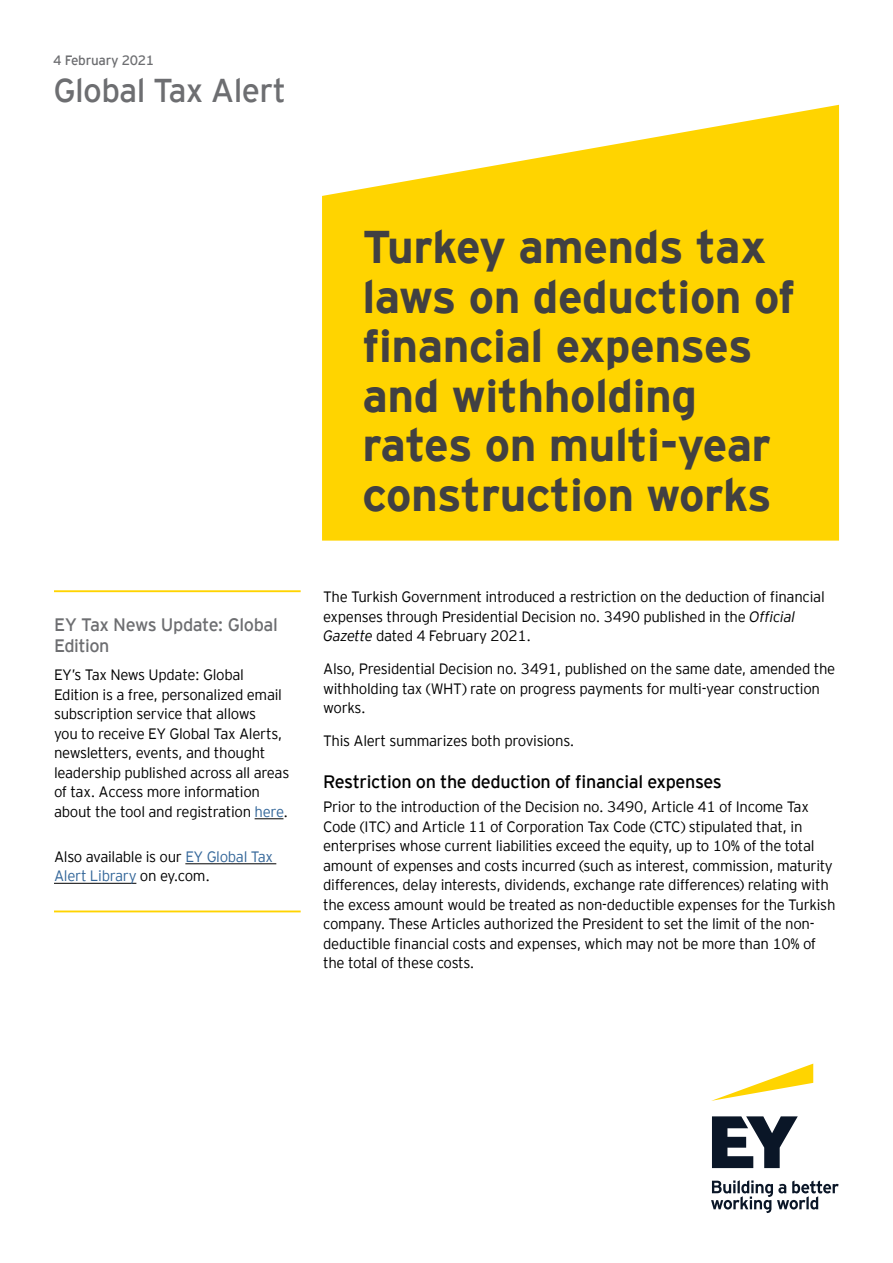
<style>
.page{position:relative;width:893px;height:1263px;background:#fff}
.page>*{position:absolute;margin:0;border:0;box-sizing:border-box;transform-origin:0 0}
.t1{font:700 45.75px/49.5px "EY Interstate";letter-spacing:-.01em;color:#414042}
.t2{font:33px "EY Interstate";letter-spacing:-.02em;color:#6d6e71}
.t3{font:18px "EY Interstate";letter-spacing:-.02em;color:#000}
.t4{font:18px/21px "EY Interstate";letter-spacing:-.025em;color:#6d6e71}
.t5{font:300 15px/19.5px "EY Interstate";letter-spacing:-.02em;color:#000}
.t6{font:13.5px "EY Interstate";letter-spacing:-.02em;color:#6d6e71}
.s1{color:#369}
.s2{font-style:italic}
</style>
<div class="page">
<svg style="left:322px;top:105px;width:517px;height:436px;background:#ffd81a"></svg>
<hr style="left:54px;top:590px;width:247px;height:2px;background:#ffd400">
<svg style="left:255px;top:818px;width:28px;height:1px"></svg>
<hr style="left:185px;top:863px;width:91px;height:1px;background:#000">
<hr style="left:54px;top:883px;width:82px;height:1px;background:#000">
<hr style="left:54px;top:910px;width:247px;height:2px;background:#ffd400">
<svg style="left:711px;top:1063px;width:102px;height:38px"></svg>
<svg style="left:711px;top:1116px;width:128px;height:97px"></svg>
<p class="t6" style="left:53px;top:50px;width:103px">4 February 2021</p>
<h2 class="t2" style="left:53px;top:67px;width:234px">Global Tax Alert</h2>
<p class="t4" style="left:54px;top:613px;width:225px">EY Tax News Update: Global<br>Edition</p>
<p class="t5" style="left:54px;top:664px;width:237px">EY’s Tax News Update: Global Edition is a free, personalized email subscription service that allows<br>you to receive EY Global Tax Alerts, newsletters, events, and thought leadership published across all areas of tax. Access more information about the tool and registration <span class="s1">here</span>.</p>
<p class="t5" style="left:54px;top:846px;width:221px">Also available is our <span class="s1">EY Global Tax<br>Alert Library</span> on ey.com.</p>
<h1 class="t1" style="left:363px;top:219px;width:434px">Turkey amends tax laws on deduction of financial expenses and withholding rates on multi-year construction works</h1>
<p class="t5" style="left:323px;top:586px;width:503px">The Turkish Government introduced a restriction on the deduction of financial expenses through Presidential Decision no. 3490 published in the <span class="s2">Official<br>Gazette</span> dated 4 February 2021.</p>
<p class="t5" style="left:323px;top:658px;width:514px">Also, Presidential Decision no. 3491, published on the same date, amended the withholding tax (WHT) rate on progress payments for multi-year construction works.</p>
<p class="t5" style="left:323px;top:730px;width:253px">This Alert summarizes both provisions.</p>
<p class="t3" style="left:323px;top:769px;width:400px">Restriction on the deduction of financial expenses</p>
<p class="t5" style="left:323px;top:796px;width:514px">Prior to the introduction of the Decision no. 3490, Article 41 of Income Tax Code (ITC) and Article 11 of Corporation Tax Code (CTC) stipulated that, in enterprises whose current liabilities exceed the equity, up to 10% of the total amount of expenses and costs incurred (such as interest, commission, maturity differences, delay interests, dividends, exchange rate differences) relating with the excess amount would be treated as non-deductible expenses for the Turkish company. These Articles authorized the President to set the limit of the non&shy;deductible financial costs and expenses, which may not be more than 10% of the total of these costs.</p>
</div>
